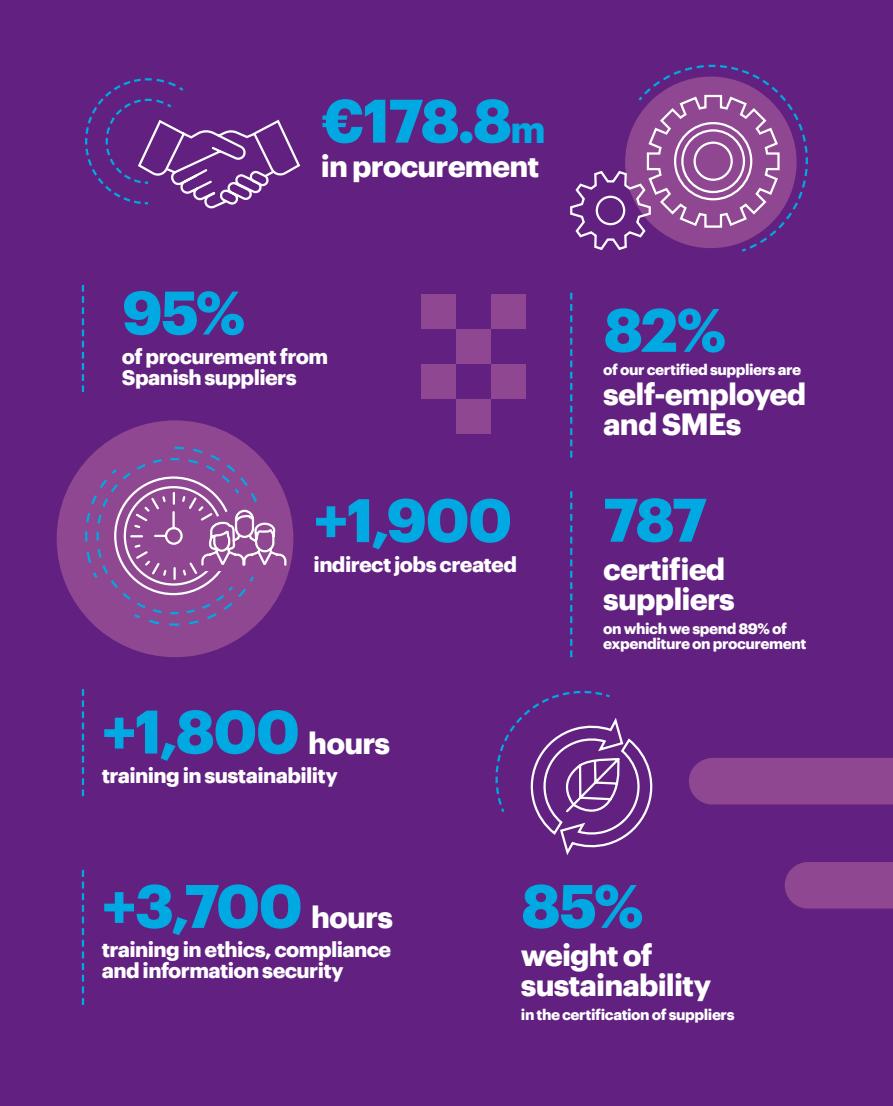
<style>
.page{position:relative;width:893px;height:1106px;background:#622181}
.page>*{position:absolute;margin:0;border:0;box-sizing:border-box;transform-origin:0 0}
.t1{font:700 60px "Graphik";letter-spacing:-.035em;color:#00a9e1}
.t2{font:700 30px/30px "Graphik";letter-spacing:-.03em;color:#fff}
.t3{font:700 21px/21px "Graphik";letter-spacing:-.03em;color:#fff}
.t4{font:700 15px/15px "Graphik";letter-spacing:-.03em;color:#fff}
.s1{font-size:37.5px}
.s2{font-size:30px;color:#fff}
</style>
<div class="page">
<svg style="left:689px;top:758px;width:204px;height:151px"></svg>
<div style="left:57px;top:420px;width:236px;height:237px;background:#8f4791;border-radius:50%"></div>
<svg style="left:570px;top:64px;width:238px;height:188px"></svg>
<svg style="left:85px;top:78px;width:216px;height:131px"></svg>
<svg style="left:84px;top:445px;width:204px;height:182px"></svg>
<svg style="left:495px;top:691px;width:158px;height:164px"></svg>
<svg style="left:82px;top:689px;width:2px;height:107px"></svg>
<svg style="left:82px;top:285px;width:2px;height:107px"></svg>
<svg style="left:82px;top:870px;width:2px;height:135px"></svg>
<svg style="left:570px;top:293px;width:2px;height:164px"></svg>
<svg style="left:570px;top:491px;width:2px;height:166px"></svg>
<div style="left:421px;top:294px;width:35px;height:35px;background:#8f4791"></div>
<div style="left:491px;top:294px;width:34px;height:35px;background:#8f4791"></div>
<div style="left:491px;top:364px;width:34px;height:34px;background:#8f4791"></div>
<div style="left:456px;top:329px;width:35px;height:35px;background:#8f4791"></div>
<div style="left:421px;top:364px;width:35px;height:35px;background:#8f4791"></div>
<div style="left:456px;top:399px;width:35px;height:35px;background:#8f4791"></div>
<h1 class="t1" style="left:321px;top:74px;width:226px">€178.8<span class="s1">m</span></h1>
<h2 class="t2" style="left:321px;top:148px;width:220px">in procurement</h2>
<h1 class="t1" style="left:122px;top:266px;width:125px">95%</h1>
<p class="t3" style="left:122px;top:344px;width:208px">of procurement from<br>Spanish suppliers</p>
<h1 class="t1" style="left:314px;top:474px;width:200px">+1,900</h1>
<p class="t3" style="left:314px;top:551px;width:205px">indirect jobs created</p>
<h1 class="t1" style="left:102px;top:685px;width:290px">+1,800 <span class="s2">hours</span></h1>
<p class="t3" style="left:102px;top:763px;width:238px">training in sustainability</p>
<h1 class="t1" style="left:603px;top:283px;width:125px">82%</h1>
<p class="t4" style="left:603px;top:361px;width:200px">of our certified suppliers are</p>
<h2 class="t2" style="left:603px;top:377px;width:204px">self-employed and SMEs</h2>
<h1 class="t1" style="left:603px;top:473px;width:105px">787</h1>
<h2 class="t2" style="left:603px;top:551px;width:133px">certified suppliers</h2>
<p class="t4" style="left:603px;top:619px;width:205px">on which we spend 89% of expenditure on procurement</p>
<h1 class="t1" style="left:102px;top:859px;width:293px">+3,700 <span class="s2">hours</span></h1>
<p class="t3" style="left:102px;top:937px;width:291px">training in ethics, compliance and information security</p>
<h1 class="t1" style="left:521px;top:859px;width:124px">85%</h1>
<h2 class="t2" style="left:521px;top:937px;width:192px">weight of sustainability</h2>
<p class="t4" style="left:521px;top:1005px;width:215px">in the certification of suppliers</p>
</div>
